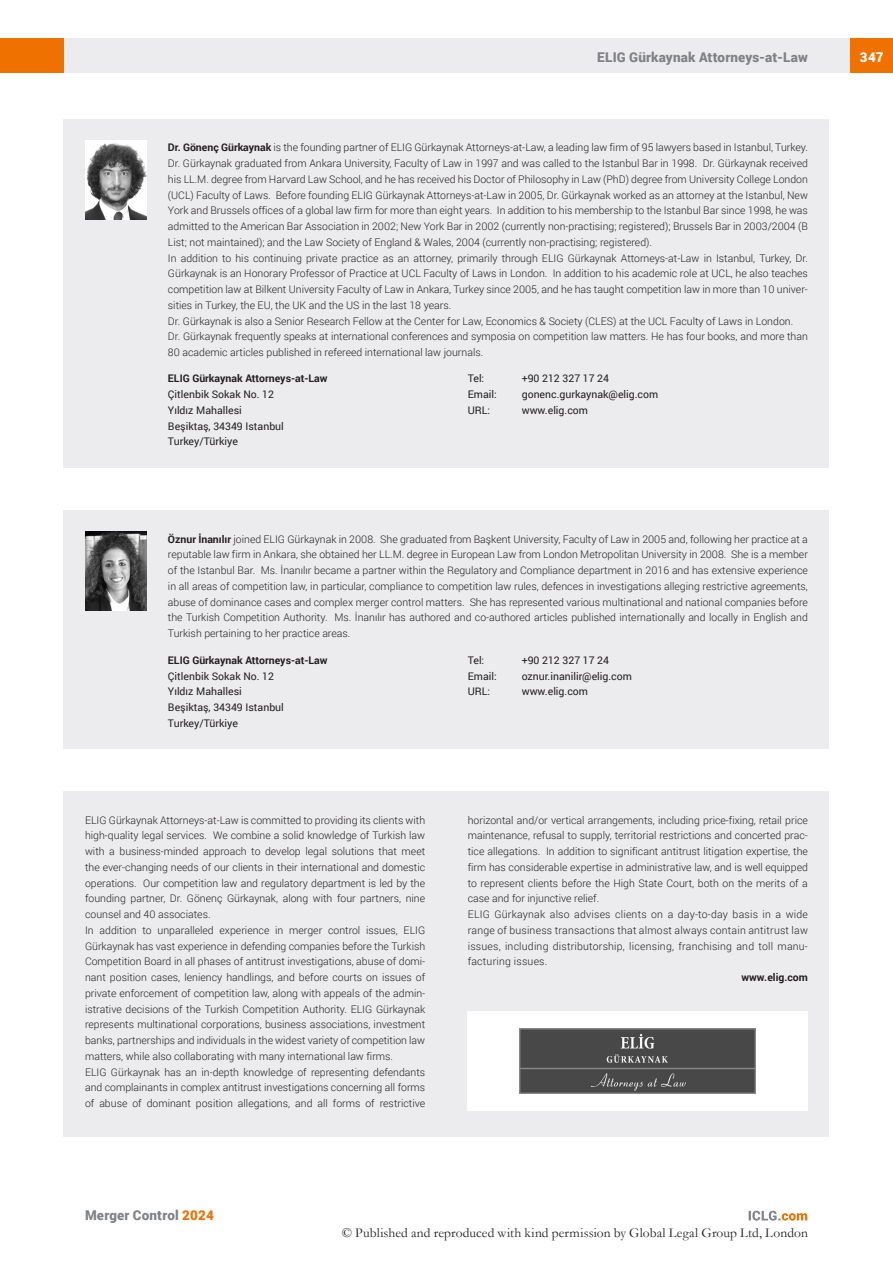
<style>
.page{position:relative;width:893px;height:1263px;background:#fff}
.page>*{position:absolute;margin:0;border:0;box-sizing:border-box;transform-origin:0 0}
.t1{font:13.5px "Garamond";letter-spacing:.01em;color:#231f20}
.t2{font:900 13.5px "Roboto";letter-spacing:.01em;color:#808285}
.t3{font:900 13.5px "Roboto";color:#fff}
.t4{font:300 10.5px/15.8px "Roboto";color:#231f20}
.t5{font:10.5px/15.8px "Roboto";color:#231f20}
.t6{font:700 10.5px "Roboto";color:#231f20}
.s1{font-weight:700}
.s2{color:#ef7100}
</style>
<div class="page">
<div style="left:64px;top:38px;width:786px;height:34px;background:#ececee"></div>
<div style="left:850px;top:38px;width:43px;height:34px;background:#ef7100"></div>
<div style="left:0;top:38px;width:64px;height:34px;background:#ef7100"></div>
<svg style="left:749px;top:1211px;width:58px;height:9px"></svg>
<div style="left:64px;top:119px;width:765px;height:349px;background:#ececee"></div>
<img style="left:85px;top:140px;width:61px;height:79px">
<div style="left:64px;top:510px;width:765px;height:239px;background:#ececee"></div>
<img style="left:85px;top:531px;width:61px;height:79px">
<div style="left:64px;top:791px;width:765px;height:345px;background:#ececee"></div>
<div style="left:468px;top:1011px;width:340px;height:99px;background:#fff"></div>
<img style="left:520px;top:1028px;width:236px;height:65px">
<p class="t2" style="left:597px;top:48px;width:212px">ELIG Gürkaynak Attorneys-at-Law</p>
<p class="t3" style="left:860px;top:48px;width:25px">347</p>
<p class="t4" style="left:168px;top:139px;width:641px"><span class="s1">Dr. Gönenç Gürkaynak</span> is the founding partner of ELIG Gürkaynak Attorneys-at-Law, a leading law firm of 95 lawyers based in Istanbul, Turkey.<br>Dr. Gürkaynak graduated from Ankara University, Faculty of Law in 1997 and was called to the Istanbul Bar in 1998. Dr. Gürkaynak received his LL.M. degree from Harvard Law School, and he has received his Doctor of Philosophy in Law (PhD) degree from University College London (UCL) Faculty of Laws. Before founding ELIG Gürkaynak Attorneys-at-Law in 2005, Dr. Gürkaynak worked as an attorney at the Istanbul, New York and Brussels offices of a global law firm for more than eight years. In addition to his membership to the Istanbul Bar since 1998, he was admitted to the American Bar Association in 2002; New York Bar in 2002 (currently non-practising; registered); Brussels Bar in 2003/2004 (B List; not maintained); and the Law Society of England &amp; Wales, 2004 (currently non-practising; registered).<br>In addition to his continuing private practice as an attorney, primarily through ELIG Gürkaynak Attorneys-at-Law in Istanbul, Turkey, Dr.<br>Gürkaynak is an Honorary Professor of Practice at UCL Faculty of Laws in London. In addition to his academic role at UCL, he also teaches competition law at Bilkent University Faculty of Law in Ankara, Turkey since 2005, and he has taught competition law in more than 10 univer&shy;sities in Turkey, the EU, the UK and the US in the last 18 years.<br>Dr. Gürkaynak is also a Senior Research Fellow at the Center for Law, Economics &amp; Society (CLES) at the UCL Faculty of Laws in London.<br>Dr. Gürkaynak frequently speaks at international conferences and symposia on competition law matters. He has four books, and more than 80 academic articles published in refereed international law journals.</p>
<p class="t6" style="left:168px;top:371px;width:161px">ELIG Gürkaynak Attorneys-at-Law</p>
<p class="t5" style="left:168px;top:386px;width:117px">Çitlenbik Sokak No. 12<br>Yıldız Mahallesi<br>Beşiktaş, 34349 Istanbul<br>Turkey/Türkiye</p>
<p class="t5" style="left:468px;top:370px;width:18px">Tel:</p>
<p class="t5" style="left:522px;top:370px;width:89px">+90 212 327 17 24</p>
<p class="t5" style="left:468px;top:386px;width:31px">Email:</p>
<p class="t5" style="left:522px;top:386px;width:138px">gonenc.gurkaynak@elig.com</p>
<p class="t5" style="left:468px;top:402px;width:24px">URL:</p>
<p class="t5" style="left:522px;top:402px;width:68px">www.elig.com</p>
<p class="t4" style="left:168px;top:531px;width:641px;text-align:justify"><span class="s1">Öznur İnanılır</span> joined ELIG Gürkaynak in 2008. She graduated from Başkent University, Faculty of Law in 2005 and, following her practice at a reputable law firm in Ankara, she obtained her LL.M. degree in European Law from London Metropolitan University in 2008. She is a member of the Istanbul Bar. Ms. İnanılır became a partner within the Regulatory and Compliance department in 2016 and has extensive experience in all areas of competition law, in particular, compliance to competition law rules, defences in investigations alleging restrictive agreements, abuse of dominance cases and complex merger control matters. She has represented various multinational and national companies before the Turkish Competition Authority. Ms. İnanılır has authored and co-authored articles published internationally and locally in English and Turkish pertaining to her practice areas.</p>
<p class="t6" style="left:168px;top:653px;width:161px">ELIG Gürkaynak Attorneys-at-Law</p>
<p class="t5" style="left:168px;top:667px;width:117px">Çitlenbik Sokak No. 12<br>Yıldız Mahallesi<br>Beşiktaş, 34349 Istanbul<br>Turkey/Türkiye</p>
<p class="t5" style="left:468px;top:652px;width:18px">Tel:</p>
<p class="t5" style="left:522px;top:652px;width:89px">+90 212 327 17 24</p>
<p class="t5" style="left:468px;top:667px;width:31px">Email:</p>
<p class="t5" style="left:522px;top:667px;width:112px">oznur.inanilir@elig.com</p>
<p class="t5" style="left:468px;top:683px;width:24px">URL:</p>
<p class="t5" style="left:522px;top:683px;width:68px">www.elig.com</p>
<p class="t4" style="left:85px;top:812px;width:342px">ELIG Gürkaynak Attorneys-at-Law is committed to providing its clients with high-quality legal services. We combine a solid knowledge of Turkish law with a business-minded approach to develop legal solutions that meet the ever-changing needs of our clients in their international and domestic operations. Our competition law and regulatory department is led by the founding partner, Dr. Gönenç Gürkaynak, along with four partners, nine counsel and 40 associates.<br>In addition to unparalleled experience in merger control issues, ELIG Gürkaynak has vast experience in defending companies before the Turkish Competition Board in all phases of antitrust investigations, abuse of domi&shy;nant position cases, leniency handlings, and before courts on issues of private enforcement of competition law, along with appeals of the admin&shy;istrative decisions of the Turkish Competition Authority. ELIG Gürkaynak represents multinational corporations, business associations, investment banks, partnerships and individuals in the widest variety of competition law matters, while also collaborating with many international law firms.<br>ELIG Gürkaynak has an in-depth knowledge of representing defendants and complainants in complex antitrust investigations concerning all forms of abuse of dominant position allegations, and all forms of restrictive</p>
<p class="t4" style="left:468px;top:812px;width:342px">horizontal and/or vertical arrangements, including price-fixing, retail price maintenance, refusal to supply, territorial restrictions and concerted prac&shy;tice allegations. In addition to significant antitrust litigation expertise, the firm has considerable expertise in administrative law, and is well equipped to represent clients before the High State Court, both on the merits of a case and for injunctive relief.<br>ELIG Gürkaynak also advises clients on a day-to-day basis in a wide range of business transactions that almost always contain antitrust law issues, including distributorship, licensing, franchising and toll manu&shy;facturing issues.</p>
<p class="t6" style="left:741px;top:970px;width:68px">www.elig.com</p>
<p class="t2" style="left:85px;top:1206px;width:130px">Merger Control <span class="s2">2024</span></p>
<p class="t1" style="left:342px;top:1224px;width:467px">© Published and reproduced with kind permission by Global Legal Group Ltd, London</p>
</div>
